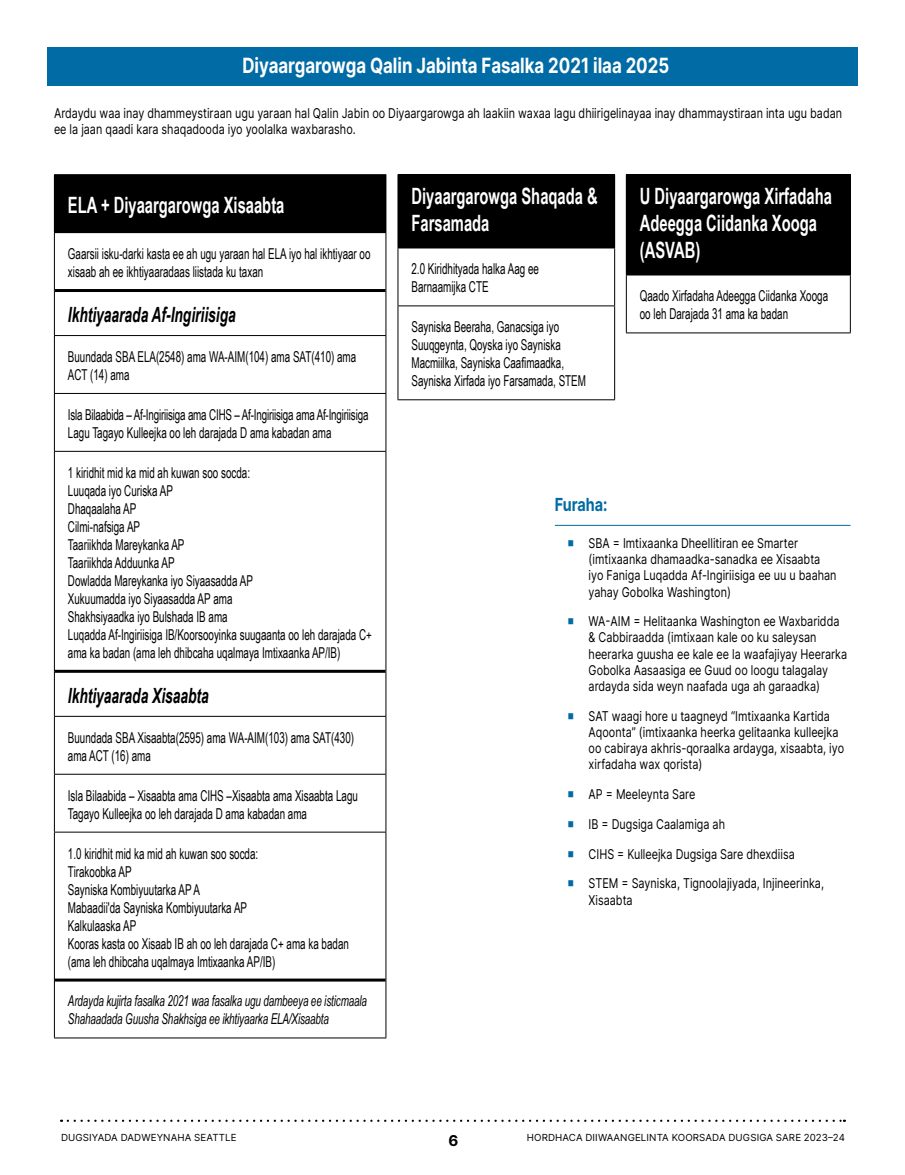
<style>
.page{position:relative;width:905px;height:1175px;background:#fff}
.page>*{position:absolute;margin:0;border:0;box-sizing:border-box;transform-origin:0 0}
.t1{font:700 22.5px/27px "Arial Narrow";color:#fff;scale:.8 1}
.t2{font:italic 700 21px "Arial Narrow";color:#000;scale:.8 1}
.t3{font:700 21px "Inter";color:#fff;scale:.8 1}
.t4{font:700 18px "Inter";color:#006ba4;scale:.8 1}
.t5{font:15px/18px "Arial Narrow";color:#000;scale:.8 1}
.t6{font:italic 15px/18px "Arial Narrow";letter-spacing:-.01em;color:#000;scale:.8 1}
.t7{font:700 15px "Inter";color:#000}
.t8{font:13.5px/16.2px "Inter";color:#000;scale:.8 1}
.t9{font:9.75px "Inter";letter-spacing:.01em;color:#000}
</style>
<div class="page">
<svg style="left:68px;top:1119px;width:776px;height:2px"></svg>
<div style="left:47px;top:47px;width:810px;height:39px;background:#006ba4"></div>
<div style="left:54px;top:175px;width:332px;height:58px;background:#000"></div>
<hr style="left:54px;top:335px;width:332px;height:1px;background:#000">
<hr style="left:54px;top:393px;width:332px;height:1px;background:#000">
<hr style="left:54px;top:451px;width:332px;height:1px;background:#000">
<hr style="left:54px;top:716px;width:332px;height:1px;background:#000">
<hr style="left:54px;top:774px;width:332px;height:1px;background:#000">
<hr style="left:54px;top:831px;width:332px;height:1px;background:#000">
<hr style="left:54px;top:174px;width:332px;height:1px;background:#000">
<hr style="left:54px;top:233px;width:1px;height:57px;background:#000">
<hr style="left:385px;top:233px;width:1px;height:57px;background:#000">
<hr style="left:54px;top:290px;width:1px;height:45px;background:#000">
<hr style="left:385px;top:290px;width:1px;height:45px;background:#000">
<hr style="left:54px;top:336px;width:1px;height:57px;background:#000">
<hr style="left:385px;top:336px;width:1px;height:57px;background:#000">
<hr style="left:54px;top:394px;width:1px;height:57px;background:#000">
<hr style="left:385px;top:394px;width:1px;height:57px;background:#000">
<hr style="left:54px;top:452px;width:1px;height:219px;background:#000">
<hr style="left:385px;top:452px;width:1px;height:219px;background:#000">
<hr style="left:54px;top:671px;width:1px;height:45px;background:#000">
<hr style="left:385px;top:671px;width:1px;height:45px;background:#000">
<hr style="left:54px;top:716px;width:1px;height:58px;background:#000">
<hr style="left:385px;top:716px;width:1px;height:58px;background:#000">
<hr style="left:54px;top:774px;width:1px;height:57px;background:#000">
<hr style="left:385px;top:774px;width:1px;height:57px;background:#000">
<hr style="left:54px;top:832px;width:1px;height:148px;background:#000">
<hr style="left:385px;top:832px;width:1px;height:148px;background:#000">
<hr style="left:54px;top:980px;width:1px;height:57px;background:#000">
<hr style="left:385px;top:980px;width:1px;height:57px;background:#000">
<hr style="left:54px;top:1037px;width:332px;height:1px;background:#000">
<hr style="left:55px;top:289px;width:330px;height:3px;background:#000">
<hr style="left:55px;top:670px;width:330px;height:3px;background:#000">
<hr style="left:55px;top:978px;width:330px;height:3px;background:#000">
<div style="left:398px;top:175px;width:216px;height:73px;background:#000"></div>
<hr style="left:397px;top:248px;width:218px;height:1px;background:#000">
<hr style="left:397px;top:305px;width:218px;height:1px;background:#000">
<hr style="left:397px;top:399px;width:218px;height:1px;background:#000">
<hr style="left:397px;top:174px;width:218px;height:1px;background:#000">
<hr style="left:397px;top:175px;width:1px;height:73px;background:#000">
<hr style="left:614px;top:175px;width:1px;height:73px;background:#000">
<hr style="left:397px;top:248px;width:1px;height:57px;background:#000">
<hr style="left:614px;top:248px;width:1px;height:57px;background:#000">
<hr style="left:397px;top:306px;width:1px;height:93px;background:#000">
<hr style="left:614px;top:306px;width:1px;height:93px;background:#000">
<div style="left:626px;top:175px;width:224px;height:100px;background:#000"></div>
<hr style="left:626px;top:275px;width:224px;height:1px;background:#000">
<hr style="left:626px;top:332px;width:224px;height:1px;background:#000">
<hr style="left:626px;top:174px;width:224px;height:1px;background:#000">
<hr style="left:850px;top:175px;width:1px;height:100px;background:#000">
<hr style="left:626px;top:275px;width:1px;height:57px;background:#000">
<hr style="left:850px;top:275px;width:1px;height:57px;background:#000">
<hr style="left:555px;top:525px;width:295px;height:1px;background:#006ba4">
<h2 class="t3" style="left:242px;top:50px;width:535px">Diyaargarowga Qalin Jabinta Fasalka 2021 ilaa 2025</h2>
<p class="t8" style="left:54px;top:104px;width:986px">Ardaydu waa inay dhammeystiraan ugu yaraan hal Qalin Jabin oo Diyaargarowga ah laakiin waxaa lagu dhiirigelinayaa inay dhammaystiraan inta ugu badan ee la jaan qaadi kara shaqadooda iyo yoolalka waxbarasho.</p>
<p class="t1" style="left:68px;top:191px;width:272px">ELA + Diyaargarowga Xisaabta</p>
<p class="t5" style="left:68px;top:244px;width:380px">Gaarsii isku-darki kasta ee ah ugu yaraan hal ELA iyo hal ikhtiyaar oo xisaab ah ee ikhtiyaaradaas liistada ku taxan</p>
<p class="t2" style="left:68px;top:299px;width:211px">Ikhtiyaarada Af-Ingiriisiga</p>
<p class="t5" style="left:68px;top:347px;width:362px">Buundada SBA ELA(2548) ama WA-AIM(104) ama SAT(410) ama<br>ACT (14) ama</p>
<p class="t5" style="left:68px;top:405px;width:377px">Isla Bilaabida – Af-Ingiriisiga ama CIHS – Af-Ingiriisiga ama Af-Ingiriisiga<br>Lagu Tagayo Kulleejka oo leh darajada D ama kabadan ama</p>
<p class="t5" style="left:68px;top:463px;width:229px">1 kiridhit mid ka mid ah kuwan soo socda:<br>Luuqada iyo Curiska AP</p>
<p class="t5" style="left:68px;top:499px;width:147px">Dhaqaalaha AP<br>Cilmi-nafsiga AP<br>Taariikhda Mareykanka AP</p>
<p class="t5" style="left:68px;top:553px;width:135px">Taariikhda Adduunka AP</p>
<p class="t5" style="left:68px;top:571px;width:233px">Dowladda Mareykanka iyo Siyaasadda AP</p>
<p class="t5" style="left:68px;top:589px;width:207px">Xukuumadda iyo Siyaasadda AP ama<br>Shakhsiyaadka iyo Bulshada IB ama</p>
<p class="t5" style="left:68px;top:625px;width:381px">Luqadda Af-Ingiriisiga IB/Koorsooyinka suugaanta oo leh darajada C+ ama ka badan (ama leh dhibcaha uqalmaya Imtixaanka AP/IB)</p>
<p class="t2" style="left:68px;top:679px;width:178px">Ikhtiyaarada Xisaabta</p>
<p class="t5" style="left:68px;top:728px;width:359px">Buundada SBA Xisaabta(2595) ama WA-AIM(103) ama SAT(430) ama ACT (16) ama</p>
<p class="t5" style="left:68px;top:785px;width:364px">Isla Bilaabida – Xisaabta ama CIHS –Xisaabta ama Xisaabta Lagu<br>Tagayo Kulleejka oo leh darajada D ama kabadan ama</p>
<p class="t5" style="left:68px;top:843px;width:239px">1.0 kiridhit mid ka mid ah kuwan soo socda:<br>Tirakoobka AP</p>
<p class="t5" style="left:68px;top:879px;width:167px">Sayniska Kombiyuutarka AP A</p>
<p class="t5" style="left:68px;top:897px;width:225px">Mabaadii'da Sayniska Kombiyuutarka AP<br>Kalkulaaska AP</p>
<p class="t5" style="left:68px;top:933px;width:353px">Kooras kasta oo Xisaab IB ah oo leh darajada C+ ama ka badan (ama leh dhibcaha uqalmaya Imtixaanka AP/IB)</p>
<p class="t6" style="left:68px;top:991px;width:375px">Ardayda kujirta fasalka 2021 waa fasalka ugu dambeeya ee isticmaala<br>Shahaadada Guusha Shakhsiga ee ikhtiyaarka ELA/Xisaabta</p>
<p class="t1" style="left:411px;top:182px;width:234px">Diyaargarowga Shaqada &amp;<br>Farsamada</p>
<p class="t5" style="left:411px;top:259px;width:161px">2.0 Kiridhityada halka Aag ee<br>Barnaamijka CTE</p>
<p class="t5" style="left:411px;top:317px;width:220px">Sayniska Beeraha, Ganacsiga iyo Suuqgeynta, Qoyska iyo Sayniska Macmiilka, Sayniska Caafimaadka, Sayniska Xirfada iyo Farsamada, STEM</p>
<p class="t1" style="left:639px;top:182px;width:241px">U Diyaargarowga Xirfadaha<br>Adeegga Ciidanka Xooga (ASVAB)</p>
<p class="t5" style="left:639px;top:286px;width:237px">Qaado Xirfadaha Adeegga Ciidanka Xooga oo leh Darajada 31 ama ka badan</p>
<h3 class="t4" style="left:555px;top:492px;width:67px">Furaha:</h3>
<p class="t8" style="left:588px;top:534px;width:311px">SBA = Imtixaanka Dheellitiran ee Smarter (imtixaanka dhamaadka-sanadka ee Xisaabta iyo Faniga Luqadda Af-Ingiriisiga ee uu u baahan yahay Gobolka Washington)</p>
<p class="t8" style="left:588px;top:613px;width:325px">WA-AIM = Helitaanka Washington ee Waxbaridda &amp; Cabbiraadda (imtixaan kale oo ku saleysan heerarka guusha ee kale ee la waafajiyay Heerarka Gobolka Aasaasiga ee Guud oo loogu talagalay ardayda sida weyn naafada uga ah garaadka)</p>
<p class="t8" style="left:588px;top:707px;width:321px">SAT waagi hore u taagneyd “Imtixaanka Kartida Aqoonta” (imtixaanka heerka gelitaanka kulleejka oo cabiraya akhris-qoraalka ardayga, xisaabta, iyo xirfadaha wax qorista)</p>
<p class="t8" style="left:588px;top:786px;width:135px">AP = Meeleynta Sare</p>
<p class="t8" style="left:588px;top:815px;width:172px">IB = Dugsiga Caalamiga ah</p>
<p class="t8" style="left:588px;top:845px;width:259px">CIHS = Kulleejka Dugsiga Sare dhexdiisa</p>
<p class="t8" style="left:588px;top:875px;width:296px">STEM = Sayniska, Tignoolajiyada, Injineerinka,<br>Xisaabta</p>
<p class="t9" style="left:61px;top:1130px;width:177px">DUGSIYADA DADWEYNAHA SEATTLE</p>
<p class="t9" style="left:527px;top:1130px;width:319px">HORDHACA DIIWAANGELINTA KOORSADA DUGSIGA SARE 2023–24</p>
<p class="t7" style="left:448px;top:1129px;width:11px">6</p>
</div>
